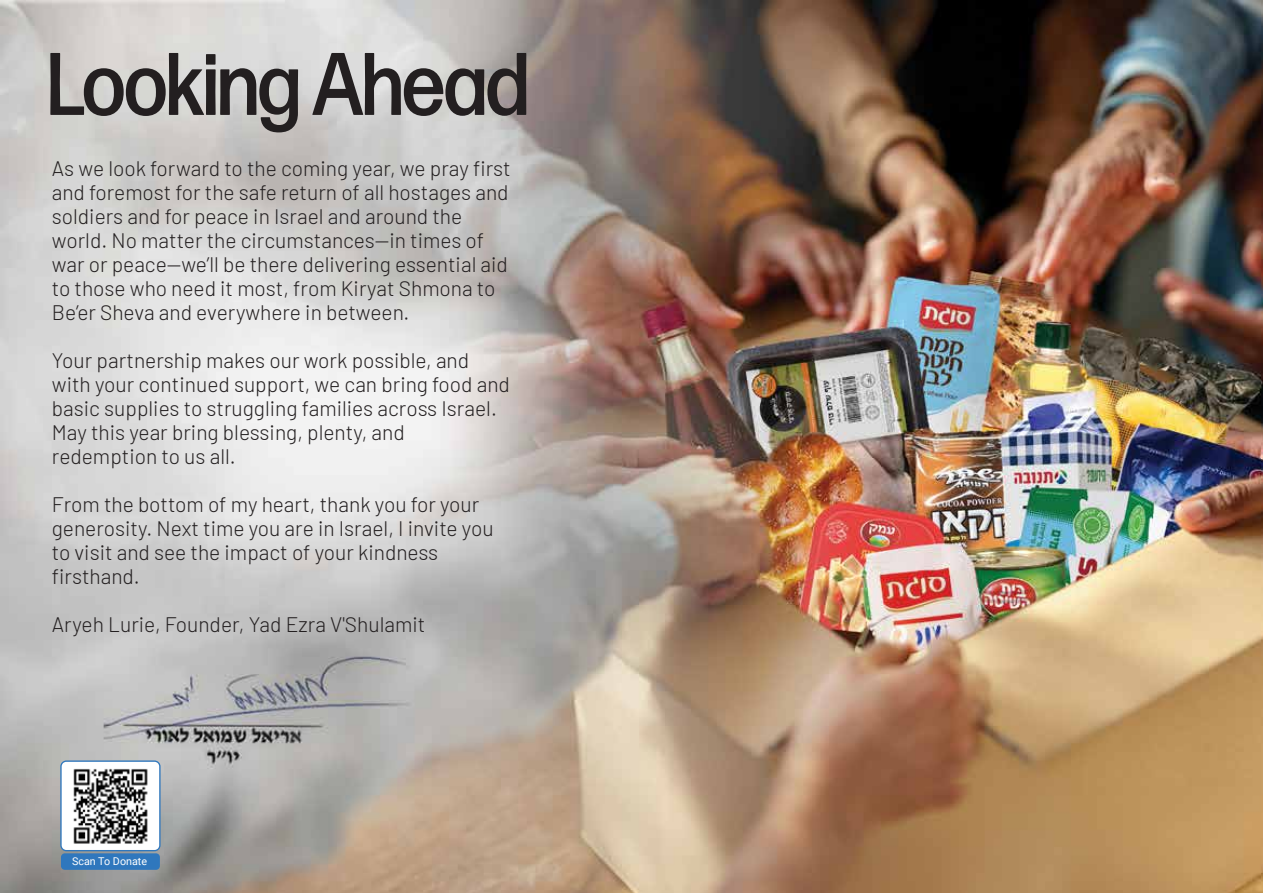
<style>
.page{position:relative;width:1263px;height:893px;background:#fff}
.page>*{position:absolute;margin:0;border:0;box-sizing:border-box;transform-origin:0 0}
.t1{font:500 88.5px "Forma DJR Display";color:#231f20;scale:.89 1}
.t2{font:300 21px/24px "Barlow";color:#231f20}
.t3{font:10.8px "Roboto";color:#fff}
</style>
<div class="page">
<img style="left:0;top:0;width:1263px;height:893px">
<svg style="left:60px;top:760px;width:101px;height:91px"></svg>
<div style="left:61px;top:853px;width:99px;height:17px;background:#2f77bd;border-radius:4px"></div>
<img style="left:71px;top:766px;width:79px;height:79px">
<h1 class="t1" style="left:48px;top:29px;width:541px">Looking Ahead</h1>
<p class="t2" style="left:52px;top:154px;width:460px">As we look forward to the coming year, we pray first and foremost for the safe return of all hostages and soldiers and for peace in Israel and around the world. No matter the circumstances—in times of war or peace—we’ll be there delivering essential aid to those who need it most, from Kiryat Shmona to Be’er Sheva and everywhere in between.</p>
<p class="t2" style="left:52px;top:346px;width:459px">Your partnership makes our work possible, and with your continued support, we can bring food and basic supplies to struggling families across Israel.<br>May this year bring blessing, plenty, and redemption to us all.</p>
<p class="t2" style="left:52px;top:490px;width:443px">From the bottom of my heart, thank you for your generosity. Next time you are in Israel, I invite you to visit and see the impact of your kindness firsthand.</p>
<p class="t2" style="left:52px;top:611px;width:375px">Aryeh Lurie, Founder, Yad Ezra V'Shulamit</p>
<p class="t3" style="left:72px;top:853px;width:77px">Scan To Donate</p>
</div>
